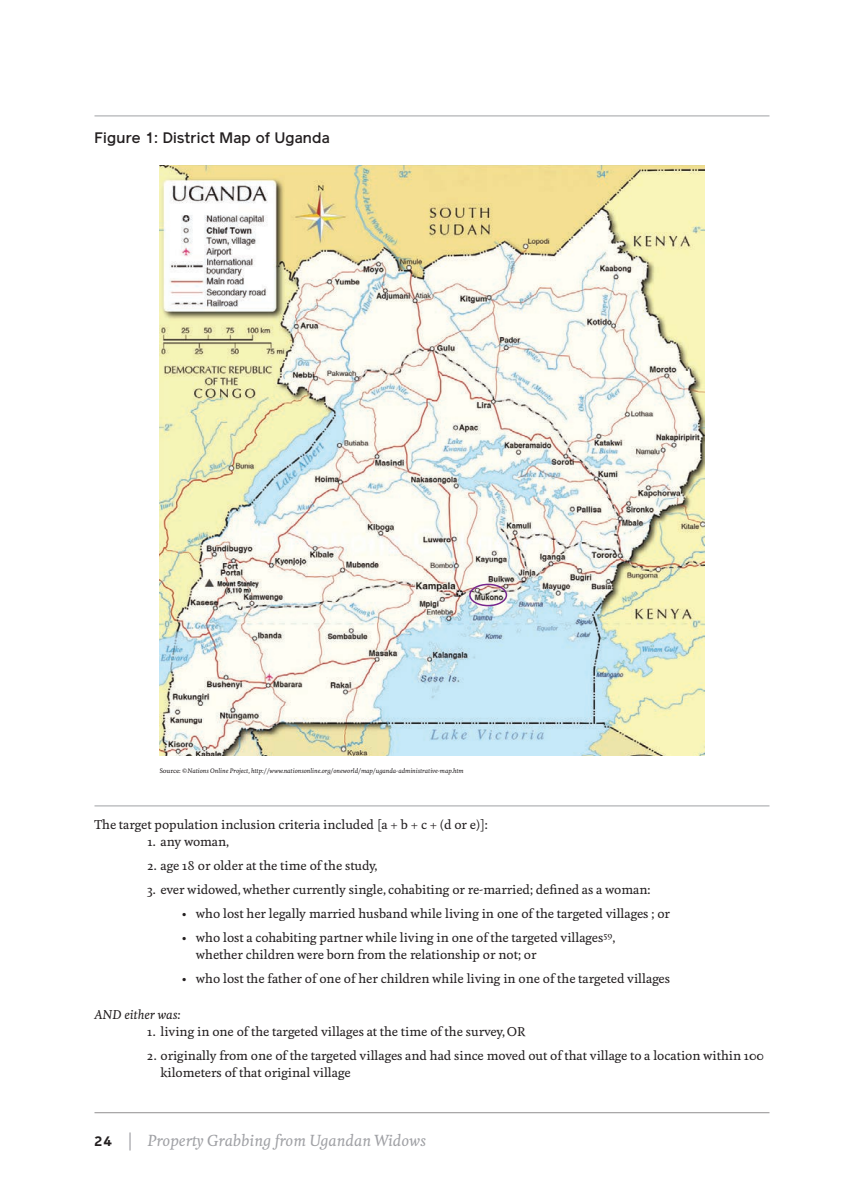
<style>
.page{position:relative;width:864px;height:1188px;background:#fff}
.page>*{position:absolute;margin:0;border:0;box-sizing:border-box;transform-origin:0 0}
.t1{font:italic 500 15px "Feijoa";color:#a0a1a5}
.t2{font:500 15px "Reader";letter-spacing:.02em;color:#231f20}
.t3{font:500 12px/17.2px "Feijoa";letter-spacing:-.005em;color:#231f20}
.t4{font:italic 500 12px "Feijoa";letter-spacing:-.005em;color:#231f20}
.t5{font:italic 500 6.15px "Feijoa";letter-spacing:-.005em;color:#231f20}
.s1{font-style:normal}
.s2{font-family:"Reader";font-weight:700}
.s3{font-family:"Reader";font-weight:700;font-style:normal;font-size:13.5px;color:#231f20}
.s4{font-family:"Minion Pro";font-weight:400;font-style:normal;font-size:18px}
</style>
<div class="page">
<hr style="left:94px;top:1112px;width:676px;height:1px;background:#231f20">
<img style="left:160px;top:166px;width:544px;height:590px">
<hr style="left:94px;top:116px;width:676px;height:1px;background:#a0a1a5">
<hr style="left:94px;top:806px;width:676px;height:1px;background:#a0a1a5">
<div style="left:469px;top:584px;width:38px;height:22px;border:2px solid #77278d;border-radius:50%"></div>
<p class="t2" style="left:94px;top:129px;width:236px">Figure 1: District Map of Uganda</p>
<p class="t5" style="left:160px;top:767px;width:305px"><span class="s1">Source:</span> ©Nations Online Project, http://www.nationsonline.org/oneworld/map/uganda-administrative-map.htm</p>
<p class="t3" style="left:94px;top:816px;width:395px">The target population inclusion criteria included [a + b + c + (d or e)]:</p>
<p class="t3" style="left:147px;top:833px;width:84px">1. any woman,</p>
<p class="t3" style="left:147px;top:857px;width:232px">2. age 18 or older at the time of the study,</p>
<p class="t3" style="left:147px;top:881px;width:505px">3. ever widowed, whether currently single, cohabiting or re-married; defined as a woman:</p>
<p class="t3" style="left:182px;top:905px;width:489px"><span class="s2">•</span> who lost her legally married husband while living in one of the targeted villages ; or</p>
<p class="t3" style="left:196px;top:929px;width:421px;text-indent:-14px"><span class="s2">•</span> who lost a cohabiting partner while living in one of the targeted villages<sup>59</sup>, whether children were born from the relationship or not; or</p>
<p class="t3" style="left:182px;top:971px;width:489px"><span class="s2">•</span> who lost the father of one of her children while living in one of the targeted villages</p>
<p class="t4" style="left:94px;top:1006px;width:88px">AND either was:</p>
<p class="t3" style="left:147px;top:1023px;width:380px">1. living in one of the targeted villages at the time of the survey, OR</p>
<p class="t3" style="left:160px;top:1047px;width:605px;text-indent:-13px">2. originally from one of the targeted villages and had since moved out of that village to a location within 100 kilometers of that original village</p>
<p class="t1" style="left:94px;top:1131px;width:333px"><span class="s3">24</span> <span class="s4">|</span> Property Grabbing from Ugandan Widows</p>
</div>
